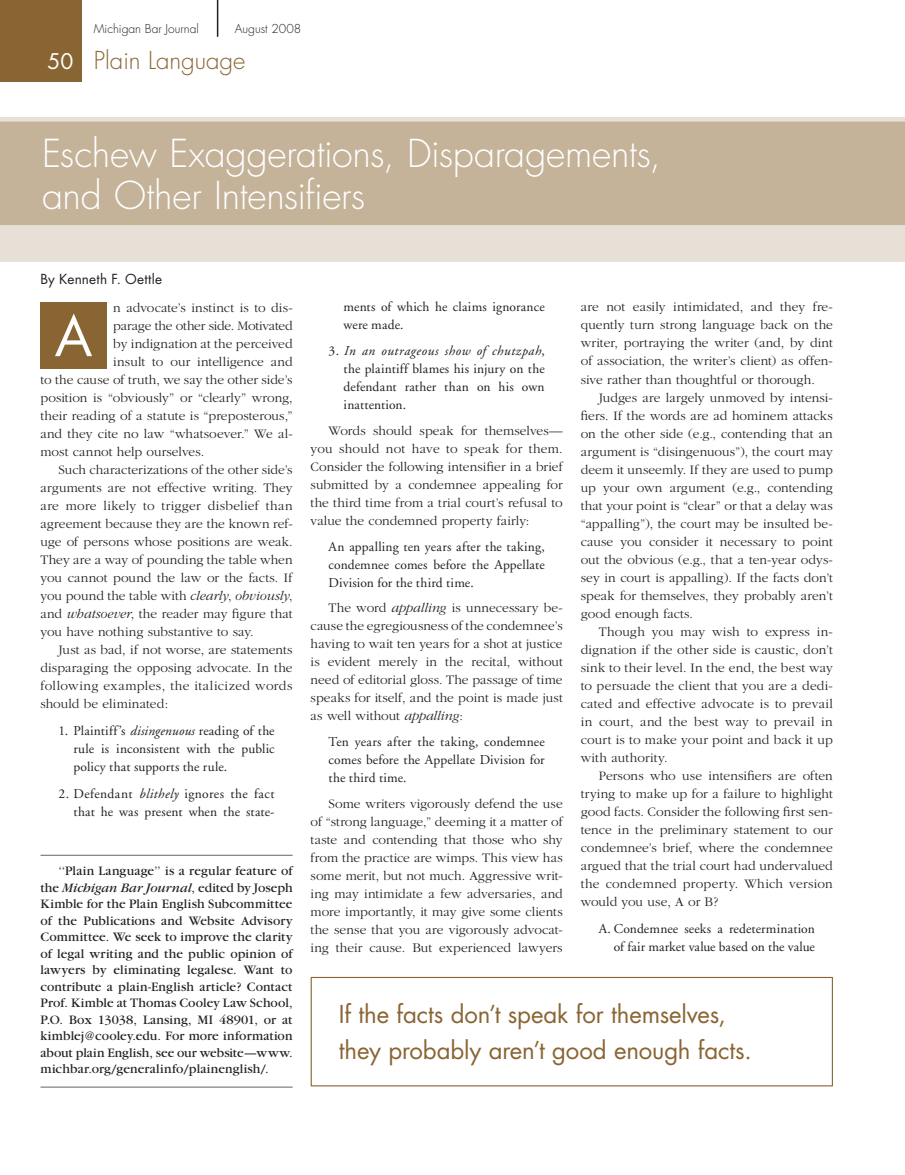
<style>
.page{position:relative;width:905px;height:1175px;background:#fff}
.page>*{position:absolute;margin:0;border:0;box-sizing:border-box;transform-origin:0 0}
.t1{font:54px "Futura";color:#fff}
.t2{font:300 37.5px/42px "Futura";letter-spacing:-.01em;color:#fff}
.t3{font:24px/36px "Futura";letter-spacing:-.005em;color:#896533}
.t4{font:300 24px "Futura";color:#896533}
.t5{font:300 13.5px/18px "Garamond";letter-spacing:.005em;color:#231f20;text-align:justify}
.t6{font:13.5px/18px "Adobe Garamond";letter-spacing:.01em;color:#231f20;text-align:justify}
.t7{font:13.5px/16.5px "Garamond";letter-spacing:.01em;color:#231f20;text-align:justify}
.t8{font:300 13.5px "Garamond";letter-spacing:.03em;color:#231f20}
.t9{font:300 13.5px "Garamond";letter-spacing:.025em;color:#231f20}
.t10{font:300 13.5px "Garamond";letter-spacing:-.02em;color:#231f20}
.t11{font:13.5px "Futura";letter-spacing:.015em;color:#231f20}
.t12{font:300 12px "Futura";color:#231f20}
.s1{font-weight:400;font-size:21px;color:#fff}
.s2{font-style:italic}
</style>
<div class="page">
<div style="left:0;top:0;width:82px;height:82px;background:#896533"></div>
<hr style="left:217px;top:0;width:1px;height:37px;background:#231f20">
<div style="left:0;top:225px;width:904px;height:36px;background:#e7e0d6"></div>
<div style="left:0;top:117px;width:904px;height:108px;background:#c4b299"></div>
<div style="left:40px;top:302px;width:66px;height:66px;background:#896533"></div>
<hr style="left:40px;top:855px;width:252px;height:1px;background:#636467">
<hr style="left:40px;top:1086px;width:252px;height:1px;background:#636467">
<div style="left:310px;top:976px;width:522px;height:110px;border:1px solid #896533"></div>
<p class="t12" style="left:94px;top:21px;width:106px">Michigan Bar Journal</p>
<p class="t12" style="left:235px;top:21px;width:68px">August 2008</p>
<h3 class="t4" style="left:48px;top:45px;width:199px"><span class="s1">50</span> Plain Language</h3>
<h2 class="t2" style="left:42px;top:132px;width:620px">Eschew Exaggerations, Disparagements, and Other Intensifiers</h2>
<p class="t11" style="left:40px;top:269px;width:123px">By Kenneth F. Oettle</p>
<p class="t5" style="left:113px;top:299px;width:181px">n advocate’s instinct is to dis-</p>
<p class="t10" style="left:113px;top:318px;width:181px">parage the other side. Motivated</p>
<p class="t5" style="left:113px;top:335px;width:181px">by indignation at the perceived</p>
<p class="t5" style="left:113px;top:353px;width:181px">insult to our intelligence and</p>
<p class="t5" style="left:40px;top:371px;width:253px">to the cause of truth, we say the other side’s</p>
<p class="t5" style="left:40px;top:389px;width:253px">position is “obviously” or “clearly” wrong,</p>
<p class="t5" style="left:40px;top:407px;width:253px">their reading of a statute is “preposterous,”</p>
<p class="t5" style="left:40px;top:425px;width:254px">and they cite no law “whatsoever.” We al-</p>
<p class="t5" style="left:40px;top:443px;width:165px">most cannot help ourselves.</p>
<p class="t5" style="left:58px;top:461px;width:235px">Such characterizations of the other side’s</p>
<p class="t5" style="left:40px;top:479px;width:254px">arguments are not effective writing. They</p>
<p class="t9" style="left:40px;top:498px;width:253px">are more likely to trigger disbelief than</p>
<p class="t5" style="left:40px;top:515px;width:254px">agreement because they are the known ref-</p>
<p class="t5" style="left:40px;top:533px;width:253px">uge of persons whose positions are weak.</p>
<p class="t5" style="left:40px;top:551px;width:254px">They are a way of pounding the table when</p>
<p class="t5" style="left:40px;top:569px;width:254px">you cannot pound the law or the facts. If</p>
<p class="t5" style="left:40px;top:587px;width:253px">you pound the table with <span class="s2">clearly</span>, <span class="s2">obviously</span>,</p>
<p class="t5" style="left:40px;top:605px;width:254px">and <span class="s2">whatsoever</span>, the reader may figure that</p>
<p class="t5" style="left:40px;top:623px;width:215px">you have nothing substantive to say.</p>
<p class="t5" style="left:58px;top:641px;width:235px">Just as bad, if not worse, are statements</p>
<p class="t5" style="left:40px;top:659px;width:253px">disparaging the opposing advocate. In the</p>
<p class="t8" style="left:40px;top:678px;width:253px">following examples, the italicized words</p>
<p class="t5" style="left:40px;top:695px;width:129px">should be eliminated:</p>
<p class="t6" style="left:73px;top:722px;width:202px;text-indent:-15px">1. Plaintiff’s <span class="s2">disingenuous</span> reading of the rule is inconsistent with the public policy that supports the rule.</p>
<p class="t6" style="left:58px;top:785px;width:218px;text-align:right">2. Defendant <span class="s2">blithely</span> ignores the fact that he was present when the state-</p>
<h1 class="t1" style="left:55px;top:299px;width:39px">A</h1>
<p class="t7" style="left:41px;top:862px;width:253px;text-indent:18px">‘‘Plain Language’’ is a regular feature of the <span class="s2">Michigan Bar Journal</span>, edited by Joseph Kimble for the Plain English Subcommittee of the Publications and Website Advisory Committee. We seek to improve the clarity of legal writing and the public opinion of lawyers by eliminating legalese. Want to contribute a plain-English article? Contact Prof. Kimble at Thomas Cooley Law School, P.O. Box 13038, Lansing, MI 48901, or at kimblej@cooley.edu. For more information about plain English, see our website—www. michbar.org/generalinfo/plainenglish/.</p>
<p class="t6" style="left:343px;top:298px;width:202px">ments of which he claims ignorance were made.</p>
<p class="t6" style="left:343px;top:342px;width:203px;text-indent:-15px">3. <span class="s2">In an outrageous show of chutzpah</span>, the plaintiff blames his injury on the defendant rather than on his own inattention.</p>
<p class="t5" style="left:310px;top:422px;width:254px;text-indent:18px">Words should speak for themselves— you should not have to speak for them.<br>Consider the following intensifier in a brief submitted by a condemnee appealing for the third time from a trial court’s refusal to value the condemned property fairly:</p>
<p class="t6" style="left:328px;top:538px;width:217px">An appalling ten years after the taking, condemnee comes before the Appellate Division for the third time.</p>
<p class="t5" style="left:310px;top:599px;width:254px;text-indent:18px">The word <span class="s2">appalling</span> is unnecessary be&shy;cause the egregiousness of the condemnee’s having to wait ten years for a shot at justice is evident merely in the recital, without need of editorial gloss. The passage of time speaks for itself, and the point is made just as well without <span class="s2">appalling</span>:</p>
<p class="t6" style="left:328px;top:733px;width:218px">Ten years after the taking, condemnee comes before the Appellate Division for the third time.</p>
<p class="t5" style="left:310px;top:795px;width:254px;text-indent:18px">Some writers vigorously defend the use of “strong language,” deeming it a matter of taste and contending that those who shy from the practice are wimps. This view has some merit, but not much. Aggressive writ&shy;ing may intimidate a few adversaries, and more importantly, it may give some clients the sense that you are vigorously advocat&shy;ing their cause. But experienced lawyers</p>
<p class="t5" style="left:580px;top:298px;width:254px">are not easily intimidated, and they fre&shy;quently turn strong language back on the writer, portraying the writer (and, by dint of association, the writer’s client) as offen&shy;sive rather than thoughtful or thorough.</p>
<p class="t5" style="left:580px;top:388px;width:254px;text-indent:18px">Judges are largely unmoved by intensi&shy;fiers. If the words are ad hominem attacks on the other side (e.g., contending that an argument is “disingenuous”), the court may deem it unseemly. If they are used to pump up your own argument (e.g., contending that your point is “clear” or that a delay was “appalling”), the court may be insulted be&shy;cause you consider it necessary to point out the obvious (e.g., that a ten-year odys&shy;sey in court is appalling). If the facts don’t speak for themselves, they probably aren’t good enough facts.</p>
<p class="t5" style="left:580px;top:622px;width:254px;text-indent:18px">Though you may wish to express in&shy;dignation if the other side is caustic, don’t sink to their level. In the end, the best way to persuade the client that you are a dedi&shy;cated and effective advocate is to prevail in court, and the best way to prevail in court is to make your point and back it up with authority.</p>
<p class="t5" style="left:580px;top:766px;width:254px;text-indent:18px">Persons who use intensifiers are often trying to make up for a failure to highlight good facts. Consider the following first sen&shy;tence in the preliminary statement to our condemnee’s brief, where the condemnee argued that the trial court had undervalued the condemned property. Which version would you use, A or B?</p>
<p class="t6" style="left:598px;top:919px;width:218px;text-align:right">A. Condemnee seeks a redetermination of fair market value based on the value</p>
<h3 class="t3" style="left:339px;top:995px;width:414px">If the facts don’t speak for themselves, they probably aren’t good enough facts.</h3>
</div>
